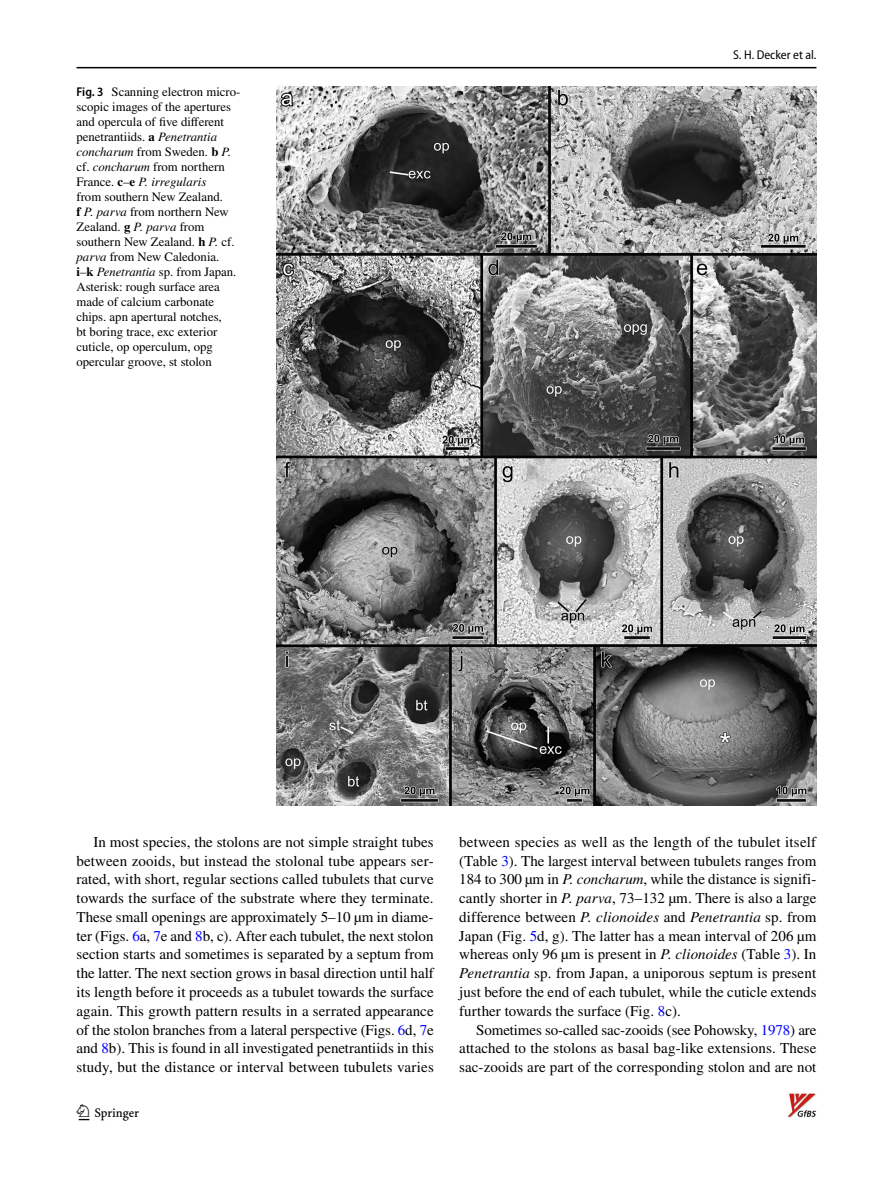
<style>
.page{position:relative;width:893px;height:1187px;background:#fff}
.page>*{position:absolute;margin:0;border:0;box-sizing:border-box;transform-origin:0 0}
.t1{font:22.5px "Springnew Regular 2";color:#000}
.t2{font:15px/18.8px "STIX";letter-spacing:.005em;color:#000;text-align:justify}
.t3{font:12.75px/15px "STIX";color:#000}
.t4{font:semi-condensed 12.75px "Myriad Pro";color:#000}
.s1{font-family:"Myriad Pro";font-weight:600;font-stretch:semi-condensed}
.s2{font-weight:700}
.s3{font-style:italic}
.s4{color:#00f}
</style>
<div class="page">
<hr style="left:77px;top:67px;width:739px;height:1px;background:#000">
<img style="left:787px;top:1093px;width:30px;height:25px">
<img style="left:276px;top:87px;width:540px;height:718px">
<p class="t3" style="left:77px;top:85px;width:165px"><span class="s1">Fig. 3</span> Scanning electron micro&shy;scopic images of the apertures and opercula of five different penetrantiids. <span class="s2">a</span> <span class="s3">Penetrantia concharum</span> from Sweden. <span class="s2">b</span> <span class="s3">P. </span>cf. <span class="s3">concharum</span> from northern<br>France. <span class="s2">c</span>–<span class="s2">e</span> <span class="s3">P. irregularis<br></span>from southern New Zealand.<br><span class="s2">f</span> <span class="s3">P. parva</span> from northern New<br>Zealand. <span class="s2">g</span> <span class="s3">P. parva</span> from southern New Zealand. <span class="s2">h</span> <span class="s3">P.</span> cf. <span class="s3">parva</span> from New Caledonia.<br><span class="s2">i</span>–<span class="s2">k</span> <span class="s3">Penetrantia</span> sp. from Japan.<br>Asterisk: rough surface area made of calcium carbonate chips. apn apertural notches,<br>bt boring trace, exc exterior cuticle, op operculum, opg opercular groove, st stolon</p>
<p class="t4" style="left:733px;top:48px;width:85px">S. H. Decker et al.</p>
<p class="t2" style="left:77px;top:833px;width:359px;text-indent:17px">In most species, the stolons are not simple straight tubes between zooids, but instead the stolonal tube appears ser&shy;rated, with short, regular sections called tubulets that curve towards the surface of the substrate where they terminate.<br>These small openings are approximately 5–10 µm in diame&shy;ter (Figs. <span class="s4">6</span>a, <span class="s4">7</span>e and <span class="s4">8</span>b, c). After each tubulet, the next stolon section starts and sometimes is separated by a septum from the latter. The next section grows in basal direction until half its length before it proceeds as a tubulet towards the surface again. This growth pattern results in a serrated appearance of the stolon branches from a lateral perspective (Figs. <span class="s4">6</span>d, <span class="s4">7</span>e and <span class="s4">8</span>b). This is found in all investigated penetrantiids in this study, but the distance or interval between tubulets varies</p>
<p class="t2" style="left:459px;top:833px;width:359px">between species as well as the length of the tubulet itself (Table <span class="s4">3</span>). The largest interval between tubulets ranges from 184 to 300 µm in <span class="s3">P. concharum</span>, while the distance is signifi&shy;cantly shorter in <span class="s3">P. parva</span>, 73–132 µm. There is also a large difference between <span class="s3">P. clionoides</span> and <span class="s3">Penetrantia</span> sp. from Japan (Fig. <span class="s4">5</span>d, g). The latter has a mean interval of 206 µm whereas only 96 µm is present in <span class="s3">P. clionoides</span> (Table <span class="s4">3</span>). In <span class="s3">Penetrantia</span> sp. from Japan, a uniporous septum is present just before the end of each tubulet, while the cuticle extends further towards the surface (Fig. <span class="s4">8</span>c).</p>
<p class="t2" style="left:459px;top:1021px;width:359px;text-indent:17px">Sometimes so-called sac-zooids (see Pohowsky, <span class="s4">1978</span>) are attached to the stolons as basal bag-like extensions. These sac-zooids are part of the corresponding stolon and are not</p>
<h1 class="t1" style="left:79px;top:1104px;width:62px">1 3</h1>
</div>
